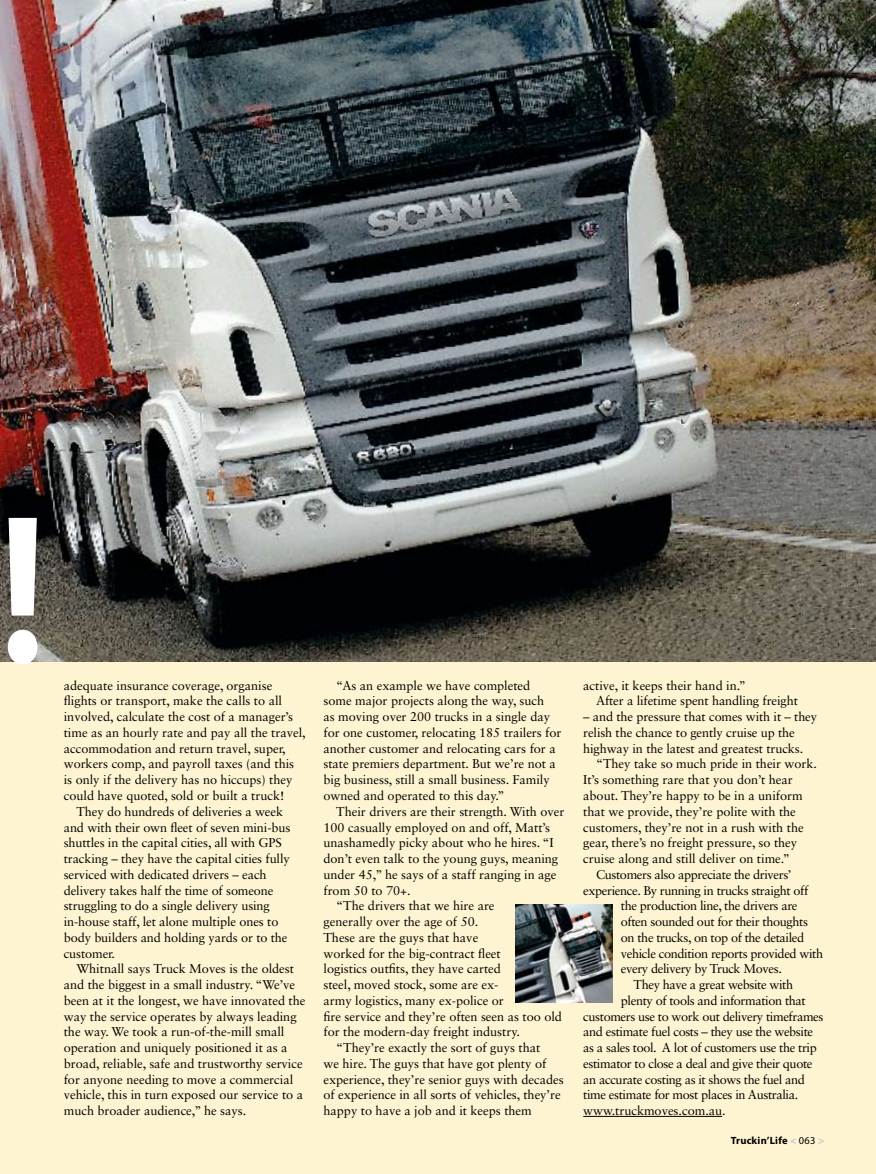
<style>
.page{position:relative;width:876px;height:1174px;background:#fff4d1}
.page>*{position:absolute;margin:0;border:0;box-sizing:border-box;transform-origin:0 0}
.t1{font:700 condensed 214.5px "Myriad Pro";color:#fff;scale:.92 1}
.t2{font:12.75px/15.8px "Sabon LT Std";letter-spacing:-.005em;color:#000}
.t3{font:12.75px "Sabon LT Std";letter-spacing:-.03em;color:#000}
.t4{font:700 10.5px "Myriad Pro";letter-spacing:.02em;color:#000}
.s1{font-weight:900;color:#c6c8ca}
.s2{font-weight:400}
.s3{font-weight:900;color:#c9cacc}
</style>
<div class="page">
<img style="left:0;top:0;width:876px;height:662px">
<hr style="left:583px;top:1116px;width:139px;height:1px;background:#000">
<img style="left:516px;top:904px;width:96px;height:98px">
<h1 class="t1" style="left:-1px;top:457px;width:52px">!</h1>
<p class="t2" style="left:64px;top:677px;width:210px">adequate insurance coverage, organise</p>
<p class="t2" style="left:64px;top:693px;width:220px">flights or transport, make the calls to all</p>
<p class="t2" style="left:64px;top:709px;width:231px">involved, calculate the cost of a manager’s</p>
<p class="t2" style="left:64px;top:724px;width:243px">time as an hourly rate and pay all the travel,</p>
<p class="t2" style="left:64px;top:740px;width:223px">accommodation and return travel, super,</p>
<p class="t2" style="left:64px;top:756px;width:232px">workers comp, and payroll taxes (and this</p>
<p class="t2" style="left:64px;top:772px;width:230px">is only if the delivery has no hiccups) they</p>
<p class="t2" style="left:64px;top:787px;width:222px">could have quoted, sold or built a truck!</p>
<p class="t2" style="left:77px;top:803px;width:208px">They do hundreds of deliveries a week</p>
<p class="t2" style="left:64px;top:819px;width:228px">and with their own fleet of seven mini-bus</p>
<p class="t2" style="left:64px;top:835px;width:219px">shuttles in the capital cities, all with GPS</p>
<p class="t2" style="left:64px;top:850px;width:228px">tracking – they have the capital cities fully</p>
<p class="t2" style="left:64px;top:866px;width:204px">serviced with dedicated drivers – each</p>
<p class="t2" style="left:64px;top:882px;width:211px">delivery takes half the time of someone</p>
<p class="t2" style="left:64px;top:898px;width:208px">struggling to do a single delivery using</p>
<p class="t2" style="left:64px;top:913px;width:216px">in-house staff, let alone multiple ones to</p>
<p class="t2" style="left:64px;top:929px;width:225px">body builders and holding yards or to the</p>
<p class="t2" style="left:64px;top:945px;width:53px">customer.</p>
<p class="t2" style="left:77px;top:961px;width:219px">Whitnall says Truck Moves is the oldest</p>
<p class="t2" style="left:64px;top:976px;width:233px">and the biggest in a small industry. “We’ve</p>
<p class="t2" style="left:64px;top:992px;width:243px">been at it the longest, we have innovated the</p>
<p class="t2" style="left:64px;top:1008px;width:234px">way the service operates by always leading</p>
<p class="t2" style="left:64px;top:1024px;width:222px">the way. We took a run-of-the-mill small</p>
<p class="t2" style="left:64px;top:1039px;width:225px">operation and uniquely positioned it as a</p>
<p class="t2" style="left:64px;top:1055px;width:240px">broad, reliable, safe and trustworthy service</p>
<p class="t2" style="left:64px;top:1071px;width:231px">for anyone needing to move a commercial</p>
<p class="t2" style="left:64px;top:1087px;width:241px">vehicle, this in turn exposed our service to a</p>
<p class="t2" style="left:64px;top:1102px;width:184px">much broader audience,” he says.</p>
<p class="t2" style="left:323px;top:677px;width:240px;text-indent:13px">“As an example we have completed some major projects along the way, such<br>as moving over 200 trucks in a single day for one customer, relocating 185 trailers for another customer and relocating cars for a state premiers department. But we’re not a big business, still a small business. Family owned and oper-ated to this day.”</p>
<p class="t2" style="left:336px;top:803px;width:230px">Their drivers are their strength. With over</p>
<p class="t2" style="left:323px;top:819px;width:228px">100 casu-ally employed on and off, Matt’s</p>
<p class="t2" style="left:323px;top:835px;width:232px">unasham-edly picky about who he hires. “I</p>
<p class="t2" style="left:323px;top:850px;width:236px">don’t even talk to the young guys, meaning</p>
<p class="t2" style="left:323px;top:866px;width:235px">under 45,” he says of a staff ranging in age</p>
<p class="t2" style="left:323px;top:882px;width:89px">from 50 to 70+.</p>
<p class="t2" style="left:336px;top:898px;width:160px">“The drivers that we hire are</p>
<p class="t2" style="left:323px;top:913px;width:156px">generally over the age of 50.</p>
<p class="t2" style="left:323px;top:929px;width:156px">These are the guys that have</p>
<p class="t2" style="left:323px;top:945px;width:179px">worked for the big-contract fleet</p>
<p class="t2" style="left:323px;top:961px;width:179px">logistics outfits, they have carted</p>
<p class="t2" style="left:323px;top:976px;width:176px">steel, moved stock, some are ex-</p>
<p class="t2" style="left:323px;top:992px;width:182px">army logistics, many ex-police or</p>
<p class="t2" style="left:323px;top:1008px;width:240px">fire service and they’re often seen as too old</p>
<p class="t2" style="left:323px;top:1024px;width:198px">for the modern-day freight industry.</p>
<p class="t2" style="left:336px;top:1039px;width:206px">“They’re exactly the sort of guys that</p>
<p class="t2" style="left:323px;top:1055px;width:224px">we hire. The guys that have got plenty of</p>
<p class="t2" style="left:323px;top:1071px;width:242px">experience, they’re senior guys with decades</p>
<p class="t2" style="left:323px;top:1087px;width:239px">of experience in all sorts of vehicles, they’re</p>
<p class="t2" style="left:323px;top:1102px;width:210px">happy to have a job and it keeps them</p>
<p class="t2" style="left:596px;top:677px;width:203px;text-indent:-13px">active, it keeps their hand in.”<br>After a lifetime spent handling freight</p>
<p class="t2" style="left:583px;top:709px;width:235px">– and the pressure that comes with it – they relish the chance to gently cruise up the highway in the latest and greatest trucks.</p>
<p class="t2" style="left:596px;top:756px;width:223px">“They take so much pride in their work.</p>
<p class="t2" style="left:583px;top:772px;width:211px">It’s something rare that you don’t hear</p>
<p class="t2" style="left:583px;top:787px;width:221px">about. They’re happy to be in a uni-form</p>
<p class="t2" style="left:583px;top:803px;width:214px">that we provide, they’re polite with the</p>
<p class="t2" style="left:583px;top:819px;width:222px">customers, they’re not in a rush with the</p>
<p class="t2" style="left:583px;top:835px;width:216px">gear, there’s no freight pressure, so they</p>
<p class="t2" style="left:583px;top:850px;width:208px">cruise along and still deliver on time.”</p>
<p class="t3" style="left:596px;top:866px;width:197px">Customers also appreciate the drivers’</p>
<p class="t3" style="left:583px;top:882px;width:226px">experience. By running in trucks straight off</p>
<p class="t3" style="left:621px;top:898px;width:178px">the production line, the drivers are</p>
<p class="t3" style="left:621px;top:914px;width:189px">often sounded out for their thoughts</p>
<p class="t3" style="left:621px;top:929px;width:185px">on the trucks, on top of the detailed</p>
<p class="t3" style="left:621px;top:945px;width:204px">vehicle condition reports provided with</p>
<p class="t3" style="left:621px;top:961px;width:163px">every delivery by Truck Moves.</p>
<p class="t3" style="left:634px;top:977px;width:161px">They have a great website with</p>
<p class="t3" style="left:621px;top:992px;width:186px">plenty of tools and information that</p>
<p class="t3" style="left:583px;top:1008px;width:242px">customers use to work out delivery timeframes</p>
<p class="t3" style="left:583px;top:1024px;width:231px">and estimate fuel costs – they use the website</p>
<p class="t3" style="left:583px;top:1040px;width:235px">as a sales tool. A lot of customers use the trip</p>
<p class="t3" style="left:583px;top:1055px;width:231px">estimator to close a deal and give their quote</p>
<p class="t3" style="left:583px;top:1071px;width:223px">an accurate costing as it shows the fuel and</p>
<p class="t3" style="left:583px;top:1087px;width:217px">time estimate for most places in Australia.</p>
<p class="t2" style="left:583px;top:1102px;width:144px">www.truckmoves.com.au.</p>
<p class="t4" style="left:731px;top:1133px;width:95px">Truckin’Life <span class="s1">&lt;</span> <span class="s2">063</span> <span class="s3">&gt;</span></p>
</div>
